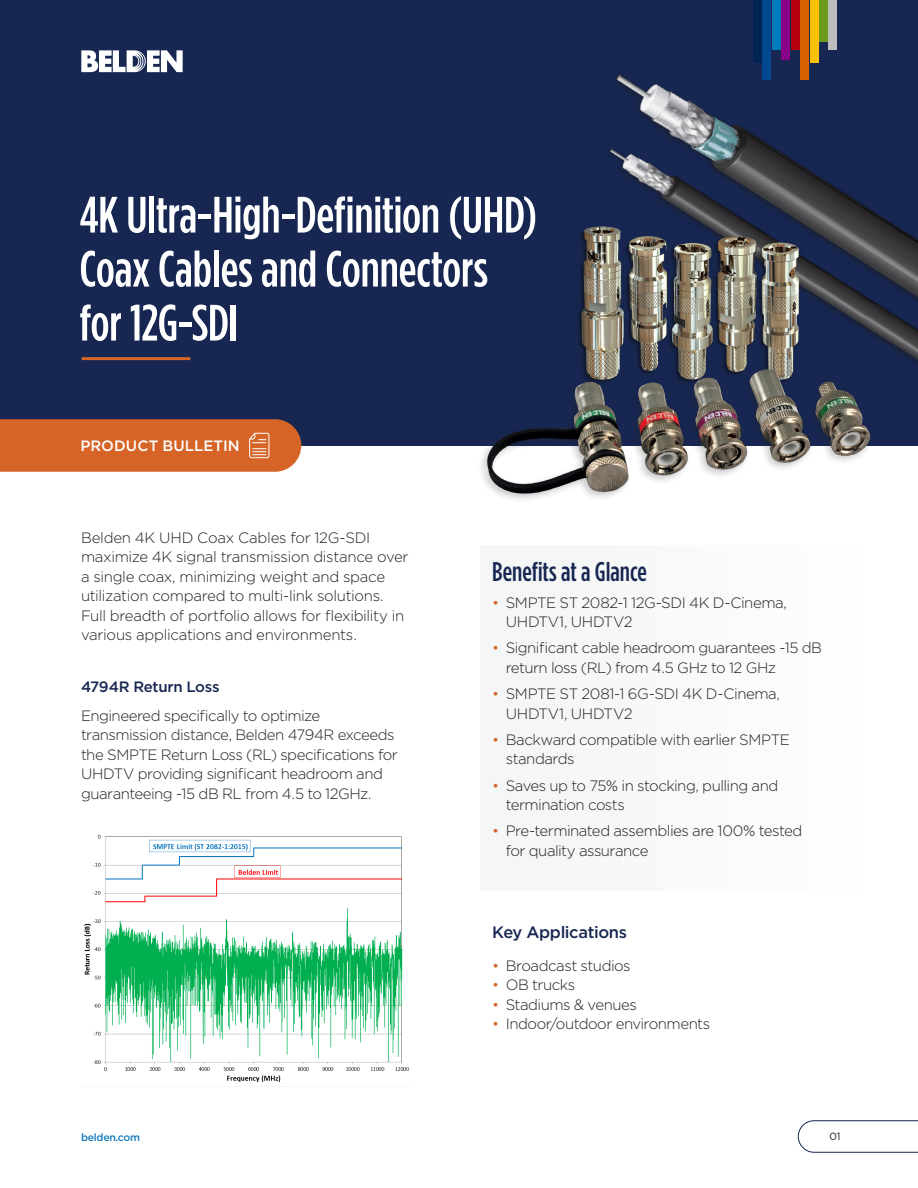
<style>
.page{position:relative;width:918px;height:1188px;background:#fff}
.page>*{position:absolute;margin:0;border:0;box-sizing:border-box;transform-origin:0 0}
.Belden-Doc-Title{font:500 51px/54px "Gotham Condensed";letter-spacing:-.005em;color:#fff}
.Belden-Doc-Aside-Hea{font:500 27px "Gotham Condensed";color:#172752}
.BDN-Body-Header{font:500 16.5px "Gotham";letter-spacing:-.025em;color:#172752}
.BDN-Body{font:300 15px/19.5px "Gotham";letter-spacing:-.03em;color:#231f20}
.BDN-Body-Header-2{font:500 15px "Gotham";letter-spacing:-.02em;color:#172752}
.BDN-Doc-Overline-Whi{font:500 15px "Gotham";letter-spacing:.005em;color:#fff}
.t1{font:500 10.5px "Gotham";letter-spacing:-.025em;color:#157cbc}
.t2{font:10.5px "Gotham";color:#231f20}
.s1{color:#d66427}
</style>
<div class="page">
<div style="left:480px;top:545px;width:385px;height:346px;background:#f5f7f7"></div>
<div style="left:0;top:0;width:918px;height:446px;background:#172752"></div>
<hr style="left:83px;top:357px;width:106px;height:3px;background:#d66427">
<img style="left:610px;top:0;width:308px;height:364px">
<img style="left:481px;top:215px;width:403px;height:285px">
<img style="left:84px;top:834px;width:325px;height:249px">
<svg style="left:798px;top:1120px;width:120px;height:33px"></svg>
<svg style="left:81px;top:50px;width:102px;height:22px"></svg>
<svg style="left:0;top:419px;width:301px;height:53px;background:#d4662c"></svg>
<div style="left:791px;top:0;width:8px;height:50px;background:#b7000e"></div>
<div style="left:801px;top:0;width:8px;height:80px;background:#d66300"></div>
<div style="left:819px;top:0;width:9px;height:42px;background:#6e9a1c"></div>
<div style="left:782px;top:0;width:8px;height:60px;background:#890089"></div>
<div style="left:763px;top:0;width:8px;height:80px;background:#004990"></div>
<div style="left:810px;top:0;width:8px;height:63px;background:#ffc107"></div>
<div style="left:829px;top:0;width:8px;height:50px;background:#bdbdbd"></div>
<div style="left:772px;top:0;width:8px;height:50px;background:#007cbe"></div>
<div style="left:753px;top:0;width:8px;height:63px;background:#002554"></div>
<p class="Belden-Doc-Title" style="left:80px;top:187px;width:459px">4K Ultra-High-Definition (UHD)</p>
<p class="Belden-Doc-Title" style="left:80px;top:241px;width:410px">Coax Cables and Connectors for 12G-SDI</p>
<p class="BDN-Doc-Overline-Whi" style="left:81px;top:436px;width:161px">PRODUCT BULLETIN</p>
<p class="BDN-Body" style="left:81px;top:527px;width:329px">Belden 4K UHD Coax Cables for 12G-SDI maximize 4K signal transmission distance over a single coax, minimizing weight and space utilization compared to multi-link solutions.<br>Full breadth of portfolio allows for flexibility in various applications and environments.</p>
<p class="BDN-Body-Header-2" style="left:81px;top:677px;width:140px">4794R Return Loss</p>
<p class="BDN-Body" style="left:81px;top:705px;width:318px">Engineered specifically to optimize transmission distance, Belden 4794R exceeds the SMPTE Return Loss (RL) specifications for UHDTV providing significant headroom and guaranteeing -15 dB RL from 4.5 to 12GHz.</p>
<p class="Belden-Doc-Aside-Hea" style="left:492px;top:556px;width:156px">Benefits at a Glance</p>
<p class="BDN-Body" style="left:506px;top:592px;width:283px;text-indent:-14px"><span class="s1">•</span> SMPTE ST 2082-1 12G-SDI 4K D-Cinema,<br>UHDTV1, UHDTV2</p>
<p class="BDN-Body" style="left:506px;top:638px;width:318px;text-indent:-14px"><span class="s1">•</span> Significant cable headroom guarantees -15 dB return loss (RL) from 4.5 GHz to 12 GHz</p>
<p class="BDN-Body" style="left:506px;top:684px;width:276px;text-indent:-14px"><span class="s1">•</span> SMPTE ST 2081-1 6G-SDI 4K D-Cinema,<br>UHDTV1, UHDTV2</p>
<p class="BDN-Body" style="left:506px;top:729px;width:286px;text-indent:-14px"><span class="s1">•</span> Backward compatible with earlier SMPTE standards</p>
<p class="BDN-Body" style="left:506px;top:775px;width:274px;text-indent:-14px"><span class="s1">•</span> Saves up to 75% in stocking, pulling and termination costs</p>
<p class="BDN-Body" style="left:506px;top:821px;width:298px;text-indent:-14px"><span class="s1">•</span> Pre-terminated assemblies are 100% tested for quality assurance</p>
<p class="BDN-Body-Header" style="left:492px;top:921px;width:136px">Key Applications</p>
<p class="BDN-Body" style="left:492px;top:955px;width:140px"><span class="s1">•</span> Broadcast studios</p>
<p class="BDN-Body" style="left:492px;top:975px;width:84px"><span class="s1">•</span> OB trucks</p>
<p class="BDN-Body" style="left:492px;top:994px;width:146px"><span class="s1">•</span> Stadiums &amp; venues</p>
<p class="BDN-Body" style="left:492px;top:1014px;width:220px"><span class="s1">•</span> Indoor/outdoor environments</p>
<p class="t1" style="left:81px;top:1130px;width:61px">belden.com</p>
<p class="t2" style="left:830px;top:1130px;width:13px">01</p>
</div>
